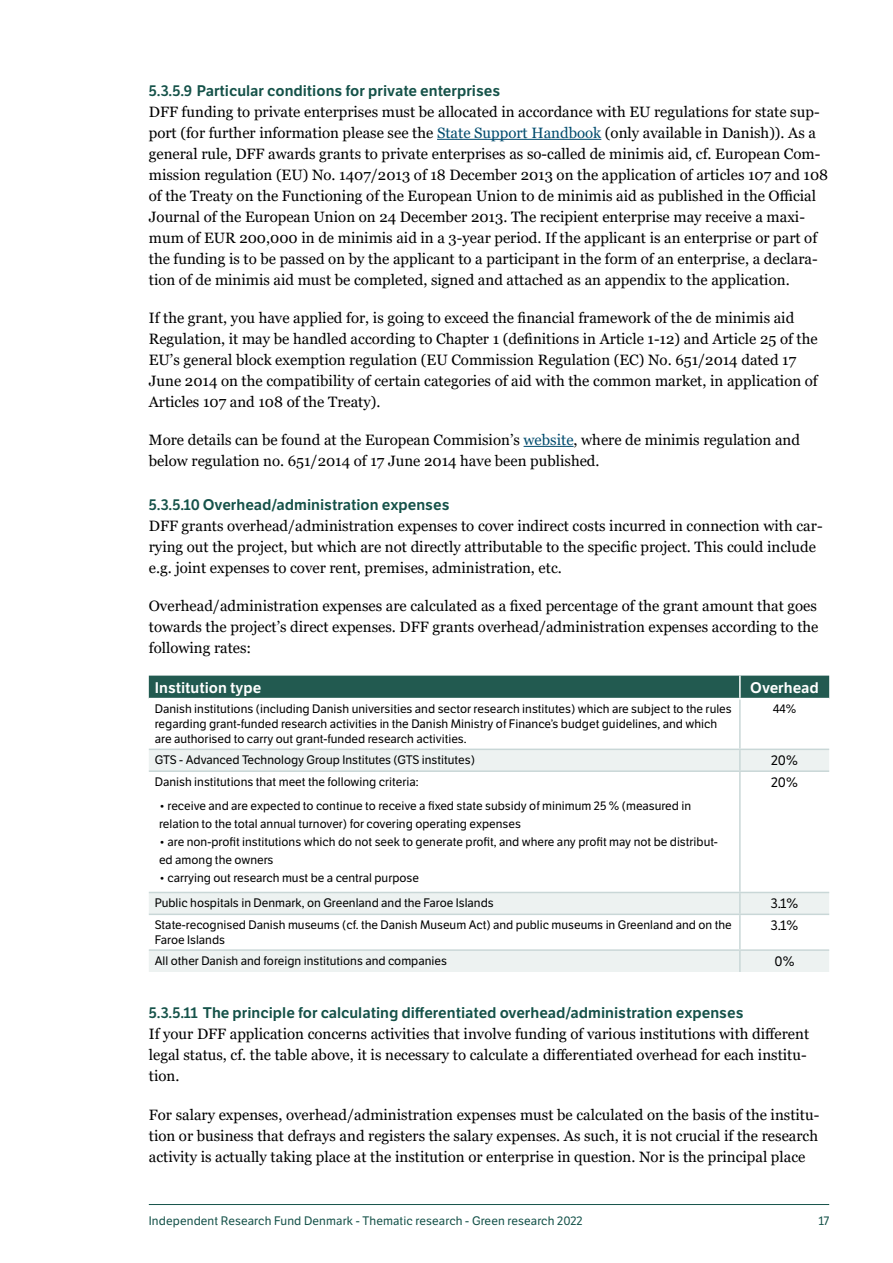
<style>
.page{position:relative;width:893px;height:1263px;background:#fff}
.page>*{position:absolute;margin:0;border:0;box-sizing:border-box;transform-origin:0 0}
.brød{font:15px/21px "Georgia";color:#000}
.Overskrift_4__H5_tag{font:15px "LFT Etica SB";color:#155249}
.brød-2{font:15px "LFT Etica SB";color:#fff}
.Brød_tabel{font:13.5px "LFT Etica";color:#000}
.Brød_tabel-2{font:12px/15px "LFT Etica";color:#000}
.t1{font:12px "LFT Etica";letter-spacing:.01em;color:#155249}
.s1{color:#004b6d}
</style>
<div class="page">
<hr style="left:149px;top:1204px;width:680px;height:1px;background:#155249">
<hr style="left:437px;top:139px;width:164px;height:1px;background:#004b6d">
<hr style="left:524px;top:446px;width:50px;height:1px;background:#004b6d">
<div style="left:149px;top:676px;width:680px;height:22px;background:#225a50"></div>
<svg style="left:149px;top:750px;width:680px;height:222px"></svg>
<hr style="left:739px;top:699px;width:2px;height:49px;background:#c9d7d7">
<hr style="left:149px;top:748px;width:591px;height:2px;background:#c9d7d7">
<hr style="left:740px;top:748px;width:89px;height:2px;background:#c9d7d7">
<hr style="left:739px;top:750px;width:2px;height:20px;background:#c9d7d7">
<hr style="left:149px;top:770px;width:591px;height:2px;background:#c9d7d7">
<hr style="left:740px;top:770px;width:89px;height:2px;background:#c9d7d7">
<hr style="left:739px;top:772px;width:2px;height:120px;background:#c9d7d7">
<hr style="left:149px;top:892px;width:591px;height:1px;background:#c9d7d7">
<hr style="left:740px;top:892px;width:89px;height:1px;background:#c9d7d7">
<hr style="left:739px;top:893px;width:2px;height:20px;background:#c9d7d7">
<hr style="left:149px;top:913px;width:591px;height:2px;background:#c9d7d7">
<hr style="left:740px;top:913px;width:89px;height:2px;background:#c9d7d7">
<hr style="left:739px;top:915px;width:2px;height:34px;background:#c9d7d7">
<hr style="left:149px;top:949px;width:591px;height:2px;background:#c9d7d7">
<hr style="left:740px;top:949px;width:89px;height:2px;background:#c9d7d7">
<hr style="left:739px;top:951px;width:2px;height:21px;background:#c9d7d7">
<hr style="left:739px;top:676px;width:2px;height:22px;background:#fff">
<h5 class="Overskrift_4__H5_tag" style="left:149px;top:82px;width:353px">5.3.5.9 Particular conditions for private enterprises</h5>
<p class="brød" style="left:149px;top:102px;width:681px">DFF funding to private enterprises must be allocated in accordance with EU regulations for state sup&shy;port (for further information please see the <span class="s1">State Support Handbook</span> (only available in Danish)). As a general rule, DFF awards grants to private enterprises as so-called de minimis aid, cf. European Com&shy;mission regulation (EU) No. 1407/2013 of 18 December 2013 on the application of articles 107 and 108 of the Treaty on the Functioning of the European Union to de minimis aid as published in the Official Journal of the European Union on 24 December 2013. The recipient enterprise may receive a maxi&shy;mum of EUR 200,000 in de minimis aid in a 3-year period. If the applicant is an enterprise or part of the funding is to be passed on by the applicant to a participant in the form of an enterprise, a declara&shy;tion of de minimis aid must be completed, signed and attached as an appendix to the application.</p>
<p class="brød" style="left:149px;top:308px;width:670px">If the grant, you have applied for, is going to exceed the financial framework of the de minimis aid Regulation, it may be handled according to Chapter 1 (definitions in Article 1-12) and Article 25 of the EU’s general block exemption regulation (EU Commission Regulation (EC) No. 651/2014 dated 17<br>June 2014 on the compatibility of certain categories of aid with the common market, in application of Articles 107 and 108 of the Treaty).</p>
<p class="brød" style="left:149px;top:430px;width:653px">More details can be found at the European Commision’s <span class="s1">website</span>, where de minimis regulation and below regulation no. 651/2014 of 17 June 2014 have been published.</p>
<h5 class="Overskrift_4__H5_tag" style="left:149px;top:495px;width:302px">5.3.5.10 Overhead/administration expenses</h5>
<p class="brød" style="left:149px;top:515px;width:675px">DFF grants overhead/administration expenses to cover indirect costs incurred in connection with car&shy;rying out the project, but which are not directly attributable to the specific project. This could include e.g. joint expenses to cover rent, premises, administration, etc.</p>
<p class="brød" style="left:149px;top:595px;width:671px;text-align:justify">Overhead/administration expenses are calculated as a fixed percentage of the grant amount that goes towards the project’s direct expenses. DFF grants overhead/administration expenses according to the following rates:</p>
<p class="brød-2" style="left:155px;top:678px;width:108px">Institution type</p>
<p class="brød-2" style="left:750px;top:678px;width:70px">Overhead</p>
<p class="Brød_tabel-2" style="left:155px;top:702px;width:578px">Danish institutions (including Danish universities and sector research institutes) which are subject to the rules regarding grant-funded research activities in the Danish Ministry of Finance’s budget guidelines, and which are authorised to carry out grant-funded research activities.</p>
<p class="Brød_tabel-2" style="left:773px;top:702px;width:25px">44%</p>
<p class="Brød_tabel-2" style="left:155px;top:753px;width:322px">GTS - Advanced Technology Group Institutes (GTS institutes)</p>
<p class="Brød_tabel" style="left:771px;top:752px;width:28px">20%</p>
<p class="Brød_tabel-2" style="left:155px;top:774px;width:265px">Danish institutions that meet the following criteria:</p>
<p class="Brød_tabel-2" style="left:159px;top:797px;width:534px;line-height:18px">• receive and are expected to continue to receive a fixed state subsidy of minimum 25 % (measured in relation to the total annual turnover) for covering operating expenses</p>
<p class="Brød_tabel-2" style="left:159px;top:833px;width:560px;line-height:18px">• are non-profit institutions which do not seek to generate profit, and where any profit may not be distribut&shy;ed among the owners</p>
<p class="Brød_tabel-2" style="left:159px;top:871px;width:261px">• carrying out research must be a central purpose</p>
<p class="Brød_tabel" style="left:771px;top:774px;width:28px">20%</p>
<p class="Brød_tabel-2" style="left:155px;top:896px;width:340px">Public hospitals in Denmark, on Greenland and the Faroe Islands</p>
<p class="Brød_tabel" style="left:771px;top:895px;width:29px">3.1%</p>
<p class="Brød_tabel-2" style="left:155px;top:918px;width:578px">State-recognised Danish museums (cf. the Danish Museum Act) and public museums in Greenland and on the<br>Faroe Islands</p>
<p class="Brød_tabel" style="left:771px;top:917px;width:29px">3.1%</p>
<p class="Brød_tabel-2" style="left:155px;top:953px;width:294px">All other Danish and foreign institutions and companies</p>
<p class="Brød_tabel" style="left:775px;top:953px;width:21px">0%</p>
<h5 class="Overskrift_4__H5_tag" style="left:149px;top:1004px;width:596px">5.3.5.11 The principle for calculating differentiated overhead/administration expenses</h5>
<p class="brød" style="left:149px;top:1024px;width:662px">If your DFF application concerns activities that involve funding of various institutions with different legal status, cf. the table above, it is necessary to calculate a differentiated overhead for each institu&shy;tion.</p>
<p class="brød" style="left:149px;top:1104px;width:672px;text-align:justify">For salary expenses, overhead/administration expenses must be calculated on the basis of the institu&shy;tion or business that defrays and registers the salary expenses. As such, it is not crucial if the research activity is actually taking place at the institution or enterprise in question. Nor is the principal place</p>
<p class="t1" style="left:149px;top:1214px;width:435px">Independent Research Fund Denmark - Thematic research - Green research 2022</p>
<p class="t1" style="left:818px;top:1214px;width:12px">17</p>
</div>
